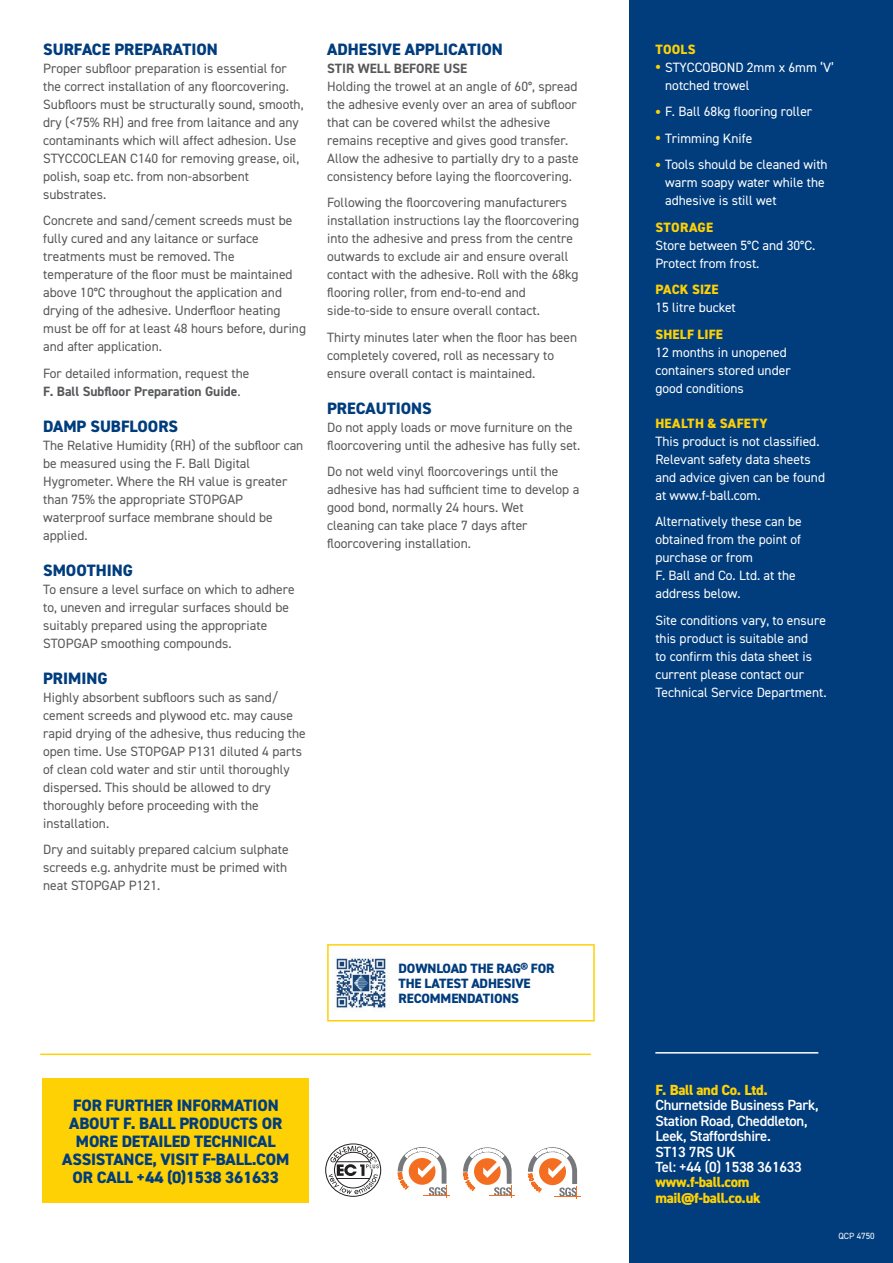
<style>
.page{position:relative;width:893px;height:1263px;background:#fff}
.page>*{position:absolute;margin:0;border:0;box-sizing:border-box;transform-origin:0 0}
.t1{font:800 16.5px/18px "DIN2014";letter-spacing:-.01em;color:#013d7d;text-align:center}
.t2{font:600 14.7px/15.3px "DIN2014";letter-spacing:-.02em;color:#fff}
.t3{font:800 14.7px/15.3px "DIN2014";letter-spacing:-.02em;color:#fed105}
.t4{font:13.5px/18px "DIN2014";color:#57585a}
.t5{font:13.5px/18px "DIN2014";color:#fff}
.t6{font:800 13.5px/15px "DIN2014";letter-spacing:-.01em;color:#013d7d}
.t7{font:800 13.5px "DIN2014";letter-spacing:.015em;color:#fed105}
.t8{font:700 13.5px "DIN2014";color:#57585a}
.t9{font:9px "DIN2014";color:#fff}
.s1{font-weight:700}
.s2{font-weight:700;font-size:18px;color:#fed105}
</style>
<div class="page">
<div style="left:43px;top:1079px;width:266px;height:124px;background:#fed105"></div>
<div style="left:629px;top:0;width:264px;height:1263px;background:#013d7d"></div>
<hr style="left:655px;top:1052px;width:163px;height:1px;background:#fff">
<hr style="left:40px;top:1053px;width:551px;height:2px;background:#fed105">
<div style="left:327px;top:944px;width:268px;height:77px;border:2px solid #fed105"></div>
<img style="left:336px;top:957px;width:51px;height:52px">
<svg style="left:325px;top:1143px;width:56px;height:53px"></svg>
<svg style="left:398px;top:1147px;width:52px;height:51px"></svg>
<svg style="left:528px;top:1147px;width:52px;height:51px"></svg>
<svg style="left:463px;top:1147px;width:52px;height:51px"></svg>
<p class="t1" style="left:43px;top:40px;width:176px">SURFACE PREPARATION</p>
<p class="t4" style="left:43px;top:59px;width:262px">Proper subfloor preparation is essential for the correct installation of any floorcovering.<br>Subfloors must be structurally sound, smooth, dry (&lt;75% RH) and free from laitance and any contaminants which will affect adhesion. Use STYCCOCLEAN C140 for removing grease, oil, polish, soap etc. from non-absorbent substrates.</p>
<p class="t4" style="left:43px;top:211px;width:264px">Concrete and sand/cement screeds must be fully cured and any laitance or surface treatments must be removed. The temperature of the floor must be maintained above 10°C throughout the application and drying of the adhesive. Underfloor heating must be off for at least 48 hours before, during and after application.</p>
<p class="t4" style="left:43px;top:364px;width:208px">For detailed information, request the<br><span class="s1">F. Ball Subfloor Preparation Guide</span>.</p>
<p class="t1" style="left:43px;top:417px;width:136px">DAMP SUBFLOORS</p>
<p class="t4" style="left:43px;top:436px;width:262px">The Relative Humidity (RH) of the subfloor can be measured using the F. Ball Digital Hygrometer. Where the RH value is greater than 75% the appropriate STOPGAP waterproof surface membrane should be applied.</p>
<p class="t1" style="left:43px;top:561px;width:91px">SMOOTHING</p>
<p class="t4" style="left:43px;top:580px;width:253px">To ensure a level surface on which to adhere to, uneven and irregular surfaces should be suitably prepared using the appropriate STOPGAP smoothing compounds.</p>
<p class="t1" style="left:43px;top:669px;width:66px">PRIMING</p>
<p class="t4" style="left:43px;top:688px;width:264px">Highly absorbent subfloors such as sand/ cement screeds and plywood etc. may cause rapid drying of the adhesive, thus reducing the open time. Use STOPGAP P131 diluted 4 parts of clean cold water and stir until thoroughly dispersed. This should be allowed to dry thoroughly before proceeding with the installation.</p>
<p class="t4" style="left:43px;top:840px;width:247px;text-align:justify">Dry and suitably prepared calcium sulphate screeds e.g. anhydrite must be primed with neat STOPGAP P121.</p>
<p class="t1" style="left:327px;top:40px;width:177px">ADHESIVE APPLICATION</p>
<p class="t8" style="left:327px;top:59px;width:142px">STIR WELL BEFORE USE</p>
<p class="t4" style="left:327px;top:77px;width:253px">Holding the trowel at an angle of 60°, spread the adhesive evenly over an area of subfloor that can be covered whilst the adhesive remains receptive and gives good transfer.<br>Allow the adhesive to partially dry to a paste consistency before laying the floorcovering.</p>
<p class="t4" style="left:327px;top:193px;width:254px">Following the floorcovering manufacturers installation instructions lay the floorcovering into the adhesive and press from the centre outwards to exclude air and ensure overall contact with the adhesive. Roll with the 68kg flooring roller, from end-to-end and side-to-side to ensure overall contact.</p>
<p class="t4" style="left:327px;top:328px;width:252px">Thirty minutes later when the floor has been completely covered, roll as necessary to ensure overall contact is maintained.</p>
<p class="t1" style="left:327px;top:399px;width:106px">PRECAUTIONS</p>
<p class="t4" style="left:327px;top:418px;width:255px">Do not apply loads or move furniture on the floorcovering until the adhesive has fully set.</p>
<p class="t4" style="left:327px;top:462px;width:254px">Do not weld vinyl floorcoverings until the adhesive has had sufficient time to develop a good bond, normally 24 hours. Wet<br>cleaning can take place 7 days after floorcovering installation.</p>
<p class="t6" style="left:398px;top:961px;width:158px">DOWNLOAD THE RAG® FOR<br>THE LATEST ADHESIVE<br>RECOMMENDATIONS</p>
<p class="t1" style="left:62px;top:1096px;width:229px">FOR FURTHER INFORMATION<br>ABOUT F. BALL PRODUCTS OR<br>MORE DETAILED TECHNICAL<br>ASSISTANCE, VISIT F-BALL.COM<br>OR CALL +44 (0)1538 361633</p>
<p class="t7" style="left:655px;top:40px;width:42px">TOOLS</p>
<p class="t5" style="left:665px;top:58px;width:171px;text-indent:-10px"><span class="s2">•</span> STYCCOBOND 2mm x 6mm ‘V’ notched trowel</p>
<p class="t5" style="left:655px;top:102px;width:158px"><span class="s2">•</span> F. Ball 68kg flooring roller</p>
<p class="t5" style="left:655px;top:129px;width:98px"><span class="s2">•</span> Trimming Knife</p>
<p class="t5" style="left:665px;top:155px;width:164px;text-indent:-10px"><span class="s2">•</span> Tools should be cleaned with warm soapy water while the adhesive is still wet</p>
<p class="t7" style="left:655px;top:218px;width:59px">STORAGE</p>
<p class="t5" style="left:655px;top:236px;width:161px">Store between 5°C and 30°C.<br>Protect from frost.</p>
<p class="t7" style="left:655px;top:280px;width:65px">PACK SIZE</p>
<p class="t5" style="left:655px;top:298px;width:82px">15 litre bucket</p>
<p class="t7" style="left:655px;top:325px;width:69px">SHELF LIFE</p>
<p class="t5" style="left:655px;top:343px;width:137px">12 months in unopened containers stored under good conditions</p>
<p class="t7" style="left:655px;top:414px;width:114px">HEALTH &amp; SAFETY</p>
<p class="t5" style="left:655px;top:432px;width:171px">This product is not classified.<br>Relevant safety data sheets and advice given can be found at www.f-ball.com.</p>
<p class="t5" style="left:655px;top:512px;width:148px">Alternatively these can be obtained from the point of purchase or from<br>F. Ball and Co. Ltd. at the address below.</p>
<p class="t5" style="left:655px;top:611px;width:173px">Site conditions vary, to ensure this product is suitable and<br>to confirm this data sheet is current please contact our<br>Technical Service Department.</p>
<p class="t3" style="left:655px;top:1082px;width:114px">F. Ball and Co. Ltd.</p>
<p class="t2" style="left:655px;top:1097px;width:165px">Churnetside Business Park,<br>Station Road, Cheddleton,<br>Leek, Staffordshire.<br>ST13 7RS UK<br>Tel: +44 (0) 1538 361633</p>
<p class="t3" style="left:655px;top:1174px;width:107px">www.f-ball.com mail@f-ball.co.uk</p>
<p class="t9" style="left:838px;top:1230px;width:38px">QCP 4750</p>
</div>
